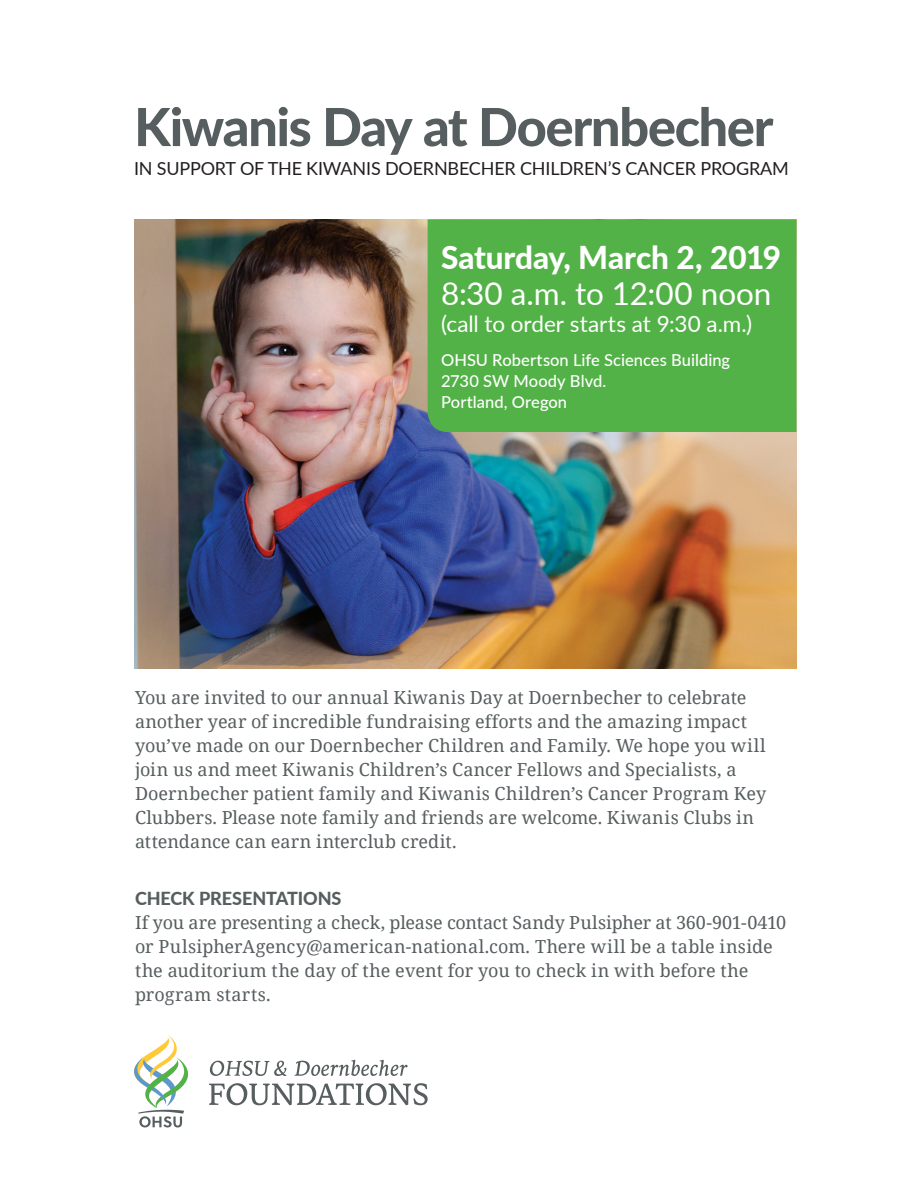
<style>
.page{position:relative;width:918px;height:1188px;background:#fff}
.page>*{position:absolute;margin:0;border:0;box-sizing:border-box;transform-origin:0 0}
.t1{font:800 52.5px "Lato";letter-spacing:-.025em;color:#575e5f}
.t2{font:800 31.5px "Lato";letter-spacing:-.005em;color:#fff}
.t3{font:31.5px "Lato";letter-spacing:-.005em;color:#fff}
.t4{font:22.5px "Lato";color:#fff}
.t5{font:18px/24px "Noto Serif";letter-spacing:.005em;color:#575e5f}
.t6{font:18px "Lato";letter-spacing:-.01em;color:#231f20}
.t7{font:800 18px "Lato";letter-spacing:-.005em;color:#575e5f}
.t8{font:500 16.5px/21px "Lato";letter-spacing:.005em;color:#fff}
</style>
<div class="page">
<svg style="left:134px;top:1035px;width:55px;height:92px"></svg>
<svg style="left:295px;top:1060px;width:113px;height:16px"></svg>
<svg style="left:209px;top:1083px;width:219px;height:22px"></svg>
<svg style="left:210px;top:1061px;width:77px;height:15px"></svg>
<img style="left:134px;top:219px;width:662px;height:449px">
<div style="left:428px;top:219px;width:369px;height:213px;background:#53b247"></div>
<p class="t1" style="left:134px;top:88px;width:641px">Kiwanis Day at Doernbecher</p>
<p class="t6" style="left:134px;top:155px;width:656px">IN SUPPORT OF THE KIWANIS DOERNBECHER CHILDREN’S CANCER PROGRAM</p>
<p class="t2" style="left:441px;top:234px;width:342px">Saturday, March 2, 2019</p>
<p class="t3" style="left:441px;top:271px;width:332px">8:30 a.m. to 12:00 noon</p>
<p class="t4" style="left:441px;top:307px;width:313px">(call to order starts at 9:30 a.m.)</p>
<p class="t8" style="left:441px;top:349px;width:291px">OHSU Robertson Life Sciences Building<br>2730 SW Moody Blvd.<br>Portland, Oregon</p>
<p class="t5" style="left:135px;top:685px;width:633px">You are invited to our annual Kiwanis Day at Doernbecher to celebrate another year of incredible fundraising efforts and the amazing impact you’ve made on our Doernbecher Children and Family. We hope you will join us and meet Kiwanis Children’s Cancer Fellows and Specialists, a Doernbecher patient family and Kiwanis Children’s Cancer Program Key Clubbers. Please note family and friends are welcome. Kiwanis Clubs in attendance can earn interclub credit.</p>
<p class="t7" style="left:135px;top:885px;width:208px">CHECK PRESENTATIONS</p>
<p class="t5" style="left:135px;top:910px;width:653px">If you are presenting a check, please contact Sandy Pulsipher at 360-901-0410 or PulsipherAgency@american-national.com. There will be a table inside the auditorium the day of the event for you to check in with before the program starts.</p>
</div>
